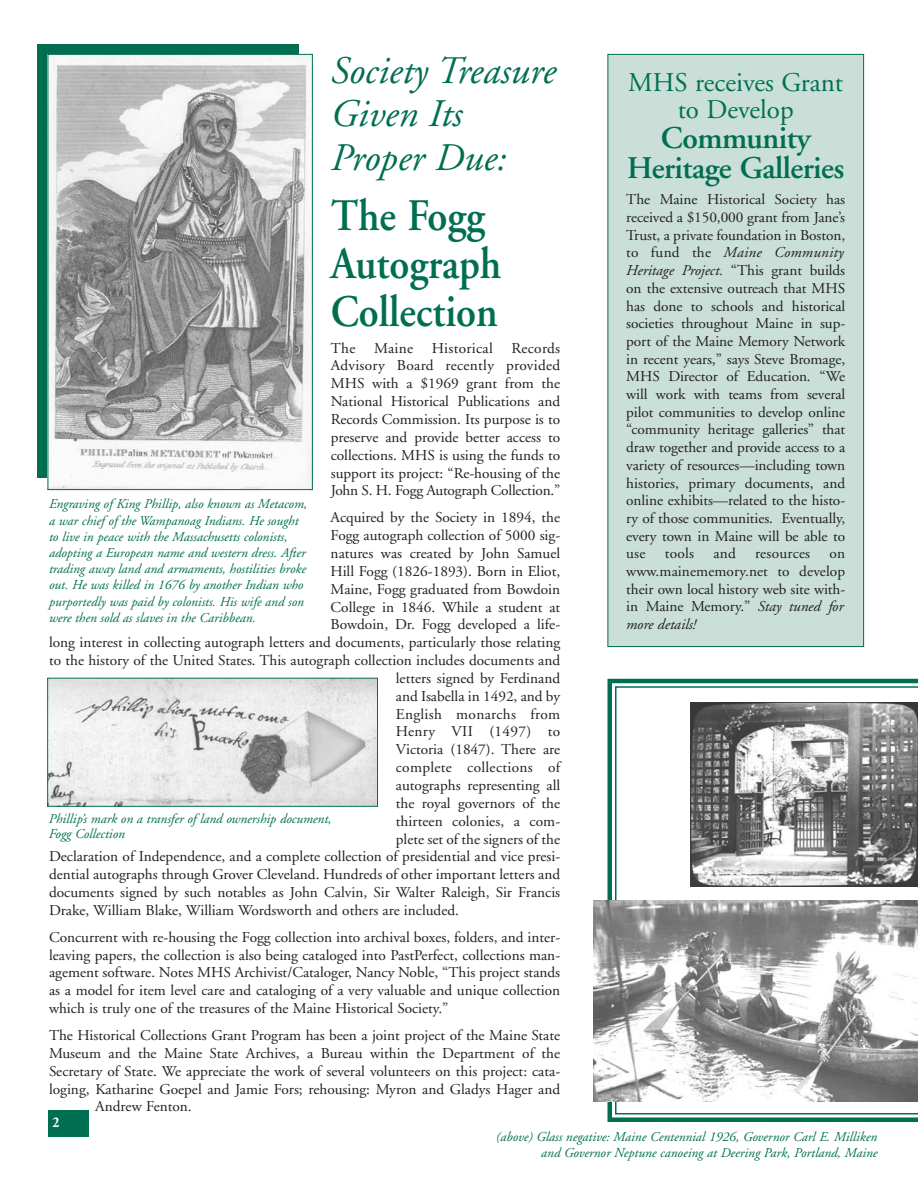
<style>
.page{position:relative;width:918px;height:1188px;background:#fff}
.page>*{position:absolute;margin:0;border:0;box-sizing:border-box;transform-origin:0 0}
.t1{font:600 45px/48px "Adobe Garamond";color:#006f51;scale:.9 1}
.t2{font:italic 39px/43.5px "Adobe Garamond";color:#006f51}
.t3{font:600 31.5px/30px "Adobe Garamond";letter-spacing:-.015em;color:#006f51;text-align:center}
.t4{font:27px/27px "Adobe Garamond";color:#006f51;text-align:center}
.t5{font:15px/17.7px "Adobe Garamond";color:#231f20;text-align:justify}
.t6{font:15px "Adobe Garamond";letter-spacing:.02em;color:#231f20}
.t7{font:700 15px "Adobe Garamond";color:#fff;scale:.9 1}
.t8{font:italic 13.5px/16.2px "Adobe Garamond";color:#006f51}
.s1{font-style:italic}
</style>
<div class="page">
<div style="left:38px;top:44px;width:261px;height:433px;background:#006f51"></div>
<div style="left:608px;top:54px;width:256px;height:593px;background:#cadfd8"></div>
<div style="left:608px;top:54px;width:256px;height:593px;border:1px solid #006f51"></div>
<svg style="left:608px;top:679px;width:310px;height:443px"></svg>
<svg style="left:615px;top:686px;width:303px;height:428px"></svg>
<div style="left:48px;top:1110px;width:40px;height:27px;background:#006f51"></div>
<img style="left:594px;top:901px;width:324px;height:200px">
<img style="left:49px;top:680px;width:327px;height:125px">
<div style="left:47px;top:678px;width:331px;height:129px;border:1px solid #006f51"></div>
<img style="left:691px;top:702px;width:227px;height:184px">
<img style="left:50px;top:56px;width:261px;height:432px">
<div style="left:48px;top:54px;width:265px;height:436px;border:1px solid #006f51"></div>
<h2 class="t2" style="left:331px;top:52px;width:227px">Society Treasure<br>Given Its<br>Proper Due:</h2>
<h1 class="t1" style="left:331px;top:196px;width:191px">The Fogg<br>Autograph<br>Collection</h1>
<p class="t5" style="left:331px;top:340px;width:231px">The Maine Historical Records Advisory Board recently provided MHS with a $1969 grant from the National Historical Publications and Records Commission. Its purpose is to preserve and provide better access to collections. MHS is using the funds to support its project: “Re-housing of the John S. H. Fogg Autograph Collection.”</p>
<p class="t5" style="left:331px;top:510px;width:231px">Acquired by the Society in 1894, the</p>
<p class="t5" style="left:331px;top:528px;width:231px">Fogg autograph collection of 5000 sig-</p>
<p class="t5" style="left:331px;top:546px;width:231px">natures was created by John Samuel</p>
<p class="t5" style="left:331px;top:564px;width:231px">Hill Fogg (1826-1893). Born in Eliot,</p>
<p class="t5" style="left:331px;top:581px;width:231px">Maine, Fogg graduated from Bowdoin</p>
<p class="t5" style="left:331px;top:599px;width:231px">College in 1846. While a student at</p>
<p class="t5" style="left:331px;top:617px;width:231px">Bowdoin, Dr. Fogg developed a life-</p>
<p class="t5" style="left:49px;top:635px;width:513px">long interest in collecting autograph letters and documents, particularly those relating</p>
<p class="t5" style="left:49px;top:653px;width:513px">to the history of the United States. This autograph collection includes documents and</p>
<p class="t5" style="left:396px;top:671px;width:166px">letters signed by Ferdinand</p>
<p class="t5" style="left:396px;top:689px;width:166px">and Isabella in 1492, and by</p>
<p class="t6" style="left:396px;top:708px;width:166px">English monarchs from</p>
<p class="t6" style="left:396px;top:726px;width:166px">Henry VII (1497) to</p>
<p class="t5" style="left:396px;top:742px;width:166px">Victoria (1847). There are</p>
<p class="t6" style="left:396px;top:761px;width:166px">complete collections of</p>
<p class="t5" style="left:396px;top:778px;width:166px">autographs representing all</p>
<p class="t5" style="left:396px;top:796px;width:166px">the royal governors of the</p>
<p class="t5" style="left:396px;top:813px;width:166px">thirteen colonies, a com-</p>
<p class="t5" style="left:396px;top:831px;width:166px">plete set of the signers of the</p>
<p class="t5" style="left:49px;top:849px;width:513px">Declaration of Independence, and a complete collection of presidential and vice presi-</p>
<p class="t5" style="left:49px;top:867px;width:513px">dential autographs through Grover Cleveland. Hundreds of other important letters and</p>
<p class="t5" style="left:49px;top:885px;width:513px">documents signed by such notables as John Calvin, Sir Walter Raleigh, Sir Francis</p>
<p class="t5" style="left:49px;top:903px;width:412px">Drake, William Blake, William Wordsworth and others are included.</p>
<p class="t5" style="left:49px;top:929px;width:513px">Concurrent with re-housing the Fogg collection into archival boxes, folders, and inter&shy;leaving papers, the collection is also being cataloged into PastPerfect, collections man&shy;agement software. Notes MHS Archivist/Cataloger, Nancy Noble, “This project stands as a model for item level care and cataloging of a very valuable and unique collection which is truly one of the treasures of the Maine Historical Society.”</p>
<p class="t5" style="left:49px;top:1028px;width:513px">The Historical Collections Grant Program has been a joint project of the Maine State</p>
<p class="t5" style="left:49px;top:1046px;width:513px">Museum and the Maine State Archives, a Bureau within the Department of the</p>
<p class="t5" style="left:49px;top:1063px;width:513px">Secretary of State. We appreciate the work of several volunteers on this project: cata-</p>
<p class="t5" style="left:49px;top:1081px;width:513px">loging, Katharine Goepel and Jamie Fors; rehousing: Myron and Gladys Hager and</p>
<p class="t5" style="left:95px;top:1099px;width:98px">Andrew Fenton.</p>
<p class="t8" style="left:496px;top:1130px;width:383px;text-align:right">(above) Glass negative: Maine Centennial 1926, Governor Carl E. Milliken and Governor Neptune canoeing at Deering Park, Portland, Maine</p>
<h3 class="t4" style="left:628px;top:71px;width:216px">MHS receives Grant to Develop</h3>
<h3 class="t3" style="left:627px;top:126px;width:219px">Community<br>Heritage Galleries</h3>
<p class="t5" style="left:626px;top:192px;width:221px">The Maine Historical Society has received a $150,000 grant from Jane’s Trust, a private foundation in Boston, to fund the <span class="s1">Maine Community Heritage Project.</span> “This grant builds on the extensive outreach that MHS has done to schools and historical societies throughout Maine in sup&shy;port of the Maine Memory Network in recent years,” says Steve Bromage, MHS Director of Education. “We will work with teams from several pilot communities to develop online “community heritage galleries” that draw together and provide access to a variety of resources—including town histories, primary documents, and online exhibits—related to the histo&shy;ry of those communities. Eventually, every town in Maine will be able to use</p>
<p class="t8" style="left:49px;top:497px;width:260px">Engraving of King Phillip, also known as Metacom, a war chief of the Wampanoag Indians. He sought to live in peace with the Massachusetts colonists, adopting a European name and western dress. After trading away land and armaments, hostilities broke out. He was killed in 1676 by another Indian who purportedly was paid by colonists. His wife and son were then sold as slaves in the Caribbean.</p>
<p class="t5" style="left:665px;top:546px;width:31px">tools</p>
<p class="t5" style="left:713px;top:546px;width:24px">and</p>
<p class="t5" style="left:755px;top:546px;width:57px">resources</p>
<p class="t5" style="left:626px;top:546px;width:221px;text-indent:203px">on www.mainememory.net to develop their own local history web site with&shy;in Maine Memory.” <span class="s1">Stay tuned for more details!</span></p>
<p class="t8" style="left:49px;top:812px;width:284px;line-height:15px">Phillip’s mark on a transfer of land ownership document,<br>Fogg Collection</p>
<p class="t7" style="left:52px;top:1116px;width:9px">2</p>
</div>
